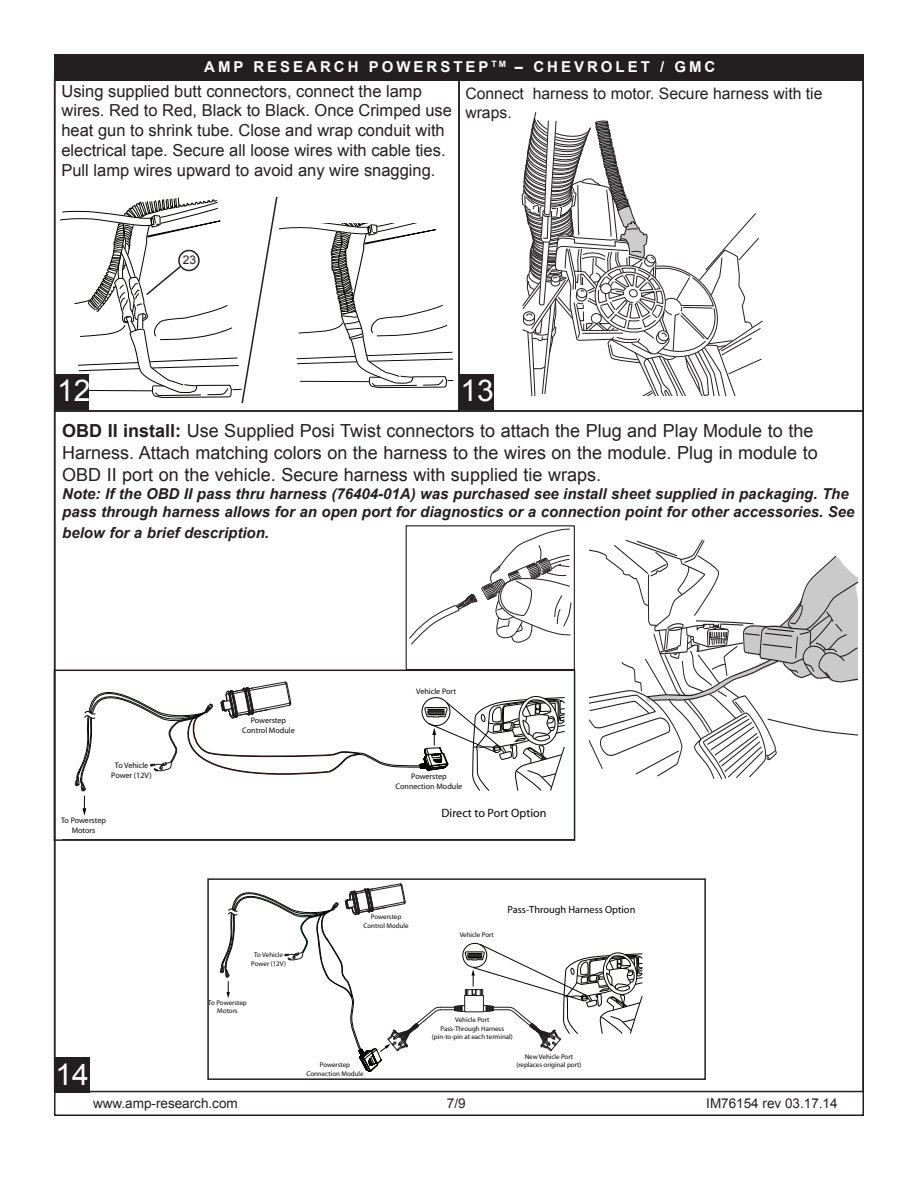
<style>
.page{position:relative;width:918px;height:1188px;background:#fff}
.page>*{position:absolute;margin:0;border:0;box-sizing:border-box;transform-origin:0 0}
.t1{font:30px "Arial";color:#fff}
.t2{font:18px/21.8px "Arial";color:#231f20}
.t3{font:16.5px/19.8px "Arial";color:#231f20}
.t4{font:15.75px/18.9px "Arial";color:#231f20}
.t5{font:italic 700 15px/18px "Arial";color:#231f20}
.t6{font:700 15px "Arial";letter-spacing:.2em;color:#fff}
.t7{font:13.5px "Arial";color:#231f20}
.t8{font:12.15px "Myriad";color:#040503}
.t9{font:12px "Arial";color:#231f20}
.t10{font:10.35px "Myriad";color:#040503}
.t11{font:8.1px/9.6px "Myriad";color:#040503;text-align:center}
.t12{font:6.9px/8.2px "Myriad";color:#040503;text-align:center}
.s1{font-weight:700}
</style>
<div class="page">
<div style="left:54px;top:55px;width:809px;height:26px;background:#231f20"></div>
<svg style="left:75px;top:681px;width:490px;height:135px"></svg>
<div style="left:54px;top:670px;width:521px;height:171px;border:2px solid #231f20"></div>
<svg style="left:220px;top:883px;width:423px;height:189px"></svg>
<div style="left:207px;top:878px;width:499px;height:202px;border:2px solid #231f20"></div>
<svg style="left:60px;top:196px;width:392px;height:208px"></svg>
<svg style="left:522px;top:112px;width:241px;height:283px"></svg>
<svg style="left:589px;top:539px;width:269px;height:241px"></svg>
<svg style="left:409px;top:529px;width:163px;height:116px"></svg>
<div style="left:406px;top:525px;width:169px;height:145px;border:1px solid #231f20"></div>
<hr style="left:54px;top:410px;width:406px;height:2px;background:#231f20">
<hr style="left:460px;top:410px;width:404px;height:2px;background:#231f20">
<hr style="left:458px;top:80px;width:2px;height:331px;background:#231f20">
<div style="left:55px;top:374px;width:34px;height:36px;background:#231f20"></div>
<div style="left:459px;top:374px;width:35px;height:36px;background:#231f20"></div>
<div style="left:56px;top:1058px;width:34px;height:36px;background:#231f20"></div>
<p class="t6" style="left:204px;top:57px;width:513px">AMP RESEARCH POWERSTEP <sup>TM</sup> – CHEVROLET / GMC</p>
<p class="t3" style="left:61px;top:81px;width:392px">Using supplied butt connectors, connect the lamp wires. Red to Red, Black to Black. Once Crimped use heat gun to shrink tube. Close and wrap conduit with electrical tape. Secure all loose wires with cable ties.<br>Pull lamp wires upward to avoid any wire snagging.</p>
<p class="t4" style="left:465px;top:84px;width:359px">Connect harness to motor. Secure harness with tie wraps.</p>
<p class="t9" style="left:183px;top:252px;width:15px">23</p>
<h1 class="t1" style="left:57px;top:371px;width:35px">43</h1>
<h1 class="t1" style="left:460px;top:371px;width:35px">44</h1>
<h1 class="t1" style="left:57px;top:371px;width:35px">1 2</h1>
<h1 class="t1" style="left:460px;top:371px;width:35px">1 3</h1>
<p class="t2" style="left:62px;top:420px;width:757px"><span class="s1">OBD II install:</span> Use Supplied Posi Twist connectors to attach the Plug and Play Module to the<br>Harness. Attach matching colors on the harness to the wires on the module. Plug in module to<br>OBD II port on the vehicle. Secure harness with supplied tie wraps.</p>
<p class="t5" style="left:62px;top:485px;width:794px">Note: If the OBD II pass thru harness (76404-01A) was purchased see install sheet supplied in packaging. The pass through harness allows for an open port for diagnostics or a connection point for other accessories. See</p>
<p class="t5" style="left:62px;top:525px;width:208px">below for a brief description.</p>
<p class="t11" style="left:111px;top:761px;width:42px">To Vehicle<br>Power (12V)</p>
<p class="t11" style="left:61px;top:816px;width:47px">To Powerstep<br>Motors</p>
<h1 class="t1" style="left:55px;top:1055px;width:35px">1 4</h1>
<h1 class="t1" style="left:56px;top:1055px;width:35px">45</h1>
<p class="t11" style="left:242px;top:717px;width:54px">Powerstep<br>Control Module</p>
<p class="t11" style="left:416px;top:687px;width:41px">Vehicle Port</p>
<p class="t11" style="left:396px;top:773px;width:68px">Powerstep<br>Connection Module</p>
<p class="t8" style="left:442px;top:808px;width:107px">Direct to Port Option</p>
<p class="t12" style="left:251px;top:952px;width:36px">To Vehicle<br>Power (12V)</p>
<p class="t12" style="left:208px;top:999px;width:40px">To Powerstep<br>Motors</p>
<p class="t12" style="left:364px;top:913px;width:47px">Powerstep<br>Control Module</p>
<p class="t12" style="left:306px;top:1061px;width:59px">Powerstep<br>Connection Module</p>
<p class="t12" style="left:460px;top:931px;width:36px">Vehicle Port</p>
<p class="t10" style="left:508px;top:906px;width:129px">Pass-Through Harness Option</p>
<p class="t12" style="left:432px;top:1016px;width:82px">Vehicle Port<br>Pass-Through Harness (pin-to-pin at each terminal)</p>
<p class="t12" style="left:516px;top:1053px;width:67px">New Vehicle Port (replaces original port)</p>
<p class="t7" style="left:93px;top:1094px;width:146px">www.amp-research.com</p>
<p class="t7" style="left:455px;top:1095px;width:13px">/9</p>
<p class="t7" style="left:706px;top:1095px;width:133px">IM761 54 rev 03.1 7.1 4</p>
</div>
